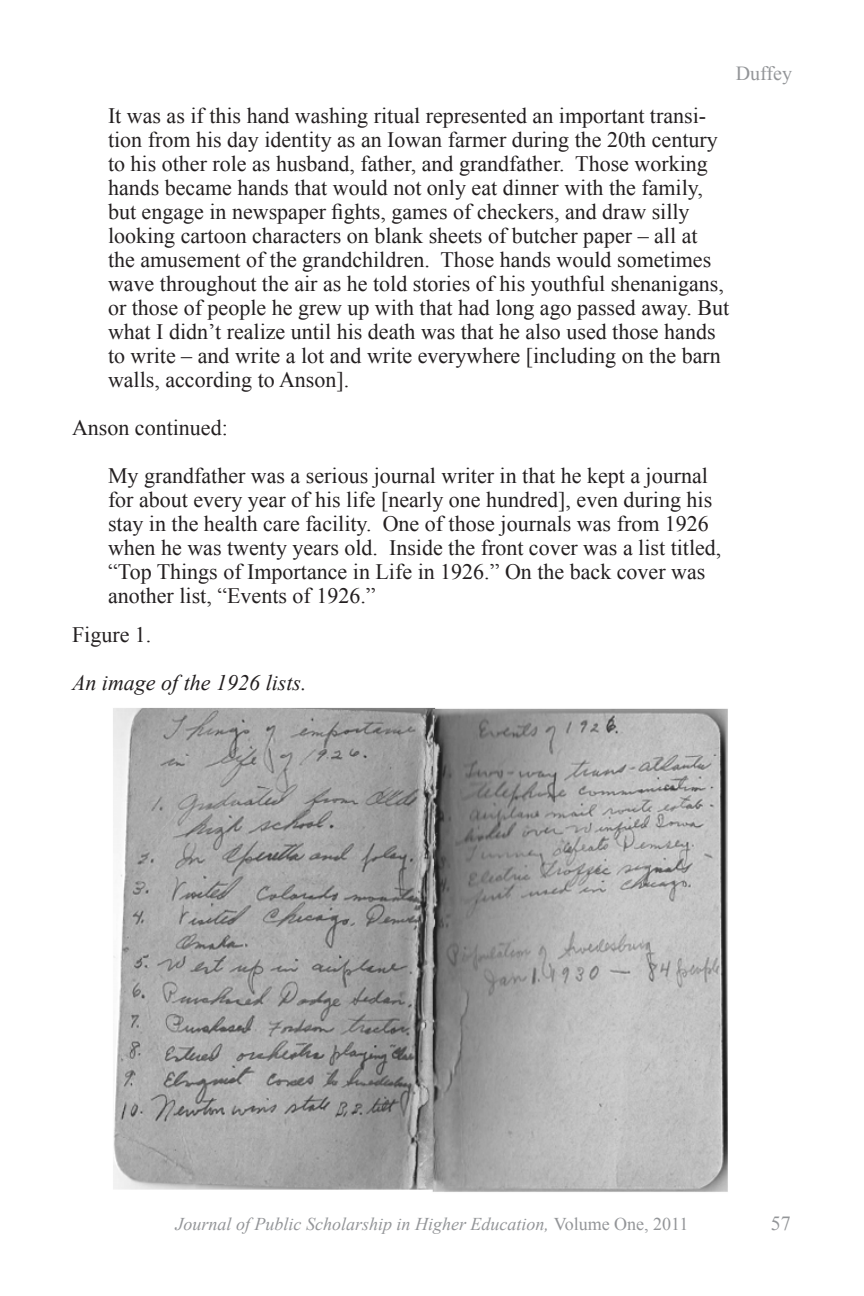
<style>
.page{position:relative;width:864px;height:1296px;background:#fff}
.page>*{position:absolute;margin:0;border:0;box-sizing:border-box;transform-origin:0 0}
.Body{font:22px/24px "Times New Roman";color:#231f20}
.Body-2{font:italic 22px "Times New Roman";color:#231f20}
.t1{font:20px "Times New Roman";color:#939598}
.t2{font:italic 18px "Times New Roman";color:#939598}
.s1{font-style:normal}
</style>
<div class="page">
<img style="left:113px;top:707px;width:615px;height:485px">
<p class="t1" style="left:736px;top:60px;width:58px">Duffey</p>
<p class="Body" style="left:108px;top:104px;width:623px">It was as if this hand washing ritual represented an important transi&shy;tion from his day identity as an Iowan farmer during the 20th century to his other role as husband, father, and grandfather. Those working hands became hands that would not only eat dinner with the family, but engage in newspaper fights, games of checkers, and draw silly looking cartoon characters on blank sheets of butcher paper – all at the amusement of the grandchildren. Those hands would sometimes wave throughout the air as he told stories of his youthful shenanigans, or those of people he grew up with that had long ago passed away. But what I didn’t realize until his death was that he also used those hands to write – and write a lot and write everywhere [including on the barn walls, according to Anson].</p>
<p class="Body" style="left:72px;top:416px;width:157px">Anson continued:</p>
<p class="Body" style="left:108px;top:464px;width:615px">My grandfather was a serious journal writer in that he kept a journal for about every year of his life [nearly one hundred], even during his stay in the health care facility. One of those journals was from 1926 when he was twenty years old. Inside the front cover was a list titled, “Top Things of Importance in Life in 1926.” On the back cover was another list, “Events of 1926.”</p>
<p class="Body" style="left:72px;top:622px;width:81px">Figure 1.</p>
<p class="Body-2" style="left:72px;top:667px;width:236px">An image of the 1926 lists.</p>
<p class="t2" style="left:176px;top:1212px;width:514px">Journal of Public Scholarship in Higher Education, <span class="s1">Volume One, 2011</span></p>
<p class="t1" style="left:771px;top:1210px;width:21px">57</p>
</div>
